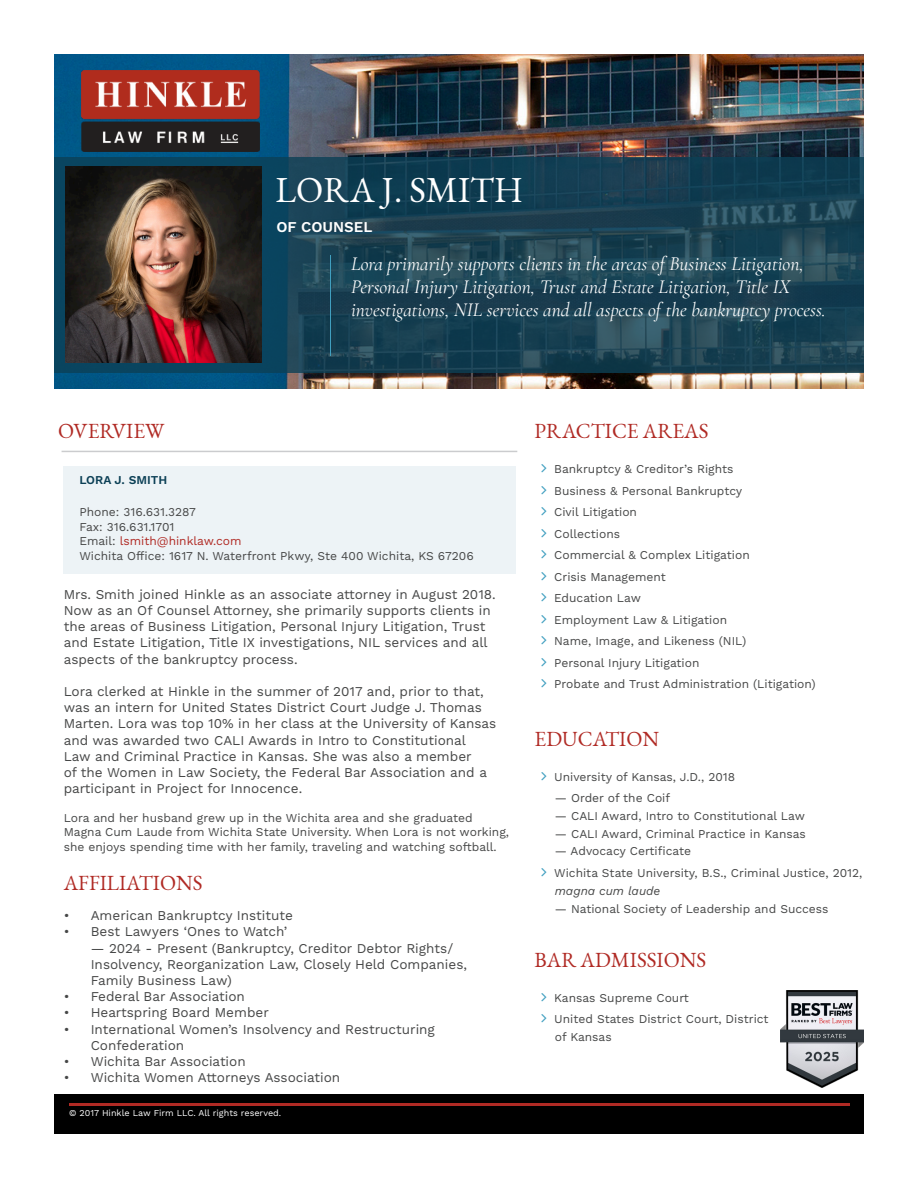
<style>
.page{position:relative;width:918px;height:1188px;background:#fff}
.page>*{position:absolute;margin:0;border:0;box-sizing:border-box;transform-origin:0 0}
.t1{font:35.7px "EB Garamond";color:#fff}
.t2{font:21px "EB Garamond";color:#b02a24}
.t3{font:italic 19.5px/23.4px "Cormorant Garamond";color:#fff}
.t4{font:600 15px "Work Sans";color:#fff}
.t5{font:13.5px/16.2px "Work Sans";color:#464747}
.t6{font:12px/14.4px "Work Sans";color:#464747}
.t7{font:12px "Work Sans";color:#b02a24}
.t8{font:italic 12px "Work Sans";color:#464747}
.t9{font:600 12px "Work Sans";color:#0c4056}
.t10{font:9px "Work Sans";color:#fff}
.s1{color:#464747}
</style>
<div class="page">
<div style="left:54px;top:1094px;width:810px;height:40px;background:#000"></div>
<hr style="left:69px;top:1104px;width:781px;height:2px;background:#b02a24">
<img style="left:54px;top:54px;width:810px;height:335px">
<img style="left:82px;top:70px;width:177px;height:81px">
<svg style="left:54px;top:157px;width:810px;height:216px;background:#194254"></svg>
<hr style="left:62px;top:451px;width:455px;height:1px;background:#cbccce">
<div style="left:63px;top:466px;width:452px;height:107px;background:#edf3f6"></div>
<img style="left:66px;top:166px;width:196px;height:196px">
<hr style="left:330px;top:256px;width:1px;height:100px;background:#409fc0">
<img style="left:781px;top:990px;width:83px;height:98px">
<p class="t1" style="left:275px;top:167px;width:249px">LORA J. SMITH</p>
<p class="t4" style="left:276px;top:218px;width:97px">OF COUNSEL</p>
<p class="t3" style="left:351px;top:252px;width:476px">Lora primarily supports clients in the areas of Business Litigation,<br>Personal Injury Litigation, Trust and Estate Litigation, Title IX investigations, NIL services and all aspects of the bankruptcy process.</p>
<p class="t2" style="left:58px;top:417px;width:108px">OVERVIEW</p>
<p class="t9" style="left:79px;top:473px;width:89px">LORA J. SMITH</p>
<p class="t6" style="left:79px;top:506px;width:118px">Phone: 316.631.3287</p>
<p class="t6" style="left:79px;top:520px;width:97px">Fax: 316.631.1701</p>
<p class="t7" style="left:79px;top:534px;width:164px"><span class="s1">Email:</span> lsmith@hinklaw.com</p>
<p class="t6" style="left:79px;top:549px;width:396px">Wichita Office: 1617 N. Waterfront Pkwy, Ste 400 Wichita, KS 67206</p>
<p class="t5" style="left:64px;top:587px;width:434px">Mrs. Smith joined Hinkle as an associate attorney in August 2018.<br>Now as an Of Counsel Attorney, she primarily supports clients in the areas of Business Litigation, Personal Injury Litigation, Trust and Estate Litigation, Title IX investigations, NIL services and all aspects of the bankruptcy process.</p>
<p class="t5" style="left:64px;top:684px;width:434px">Lora clerked at Hinkle in the summer of 2017 and, prior to that, was an intern for United States District Court Judge J. Thomas Marten. Lora was top 10% in her class at the University of Kansas and was awarded two CALI Awards in Intro to Constitutional Law and Criminal Practice in Kansas. She was also a member<br>of the Women in Law Society, the Federal Bar Association and a participant in Project for Innocence.</p>
<p class="t6" style="left:64px;top:811px;width:447px">Lora and her husband grew up in the Wichita area and she graduated<br>Magna Cum Laude from Wichita State University. When Lora is not working, she enjoys spending time with her family, traveling and watching softball.</p>
<p class="t2" style="left:64px;top:870px;width:140px">AFFILIATIONS</p>
<p class="t5" style="left:64px;top:908px;width:231px">• American Bankruptcy Institute</p>
<p class="t5" style="left:64px;top:924px;width:225px">• Best Lawyers ‘Ones to Watch’</p>
<p class="t5" style="left:91px;top:940px;width:378px">— 2024 - Present (Bankruptcy, Creditor Debtor Rights/<br>Insolvency, Reorganization Law, Closely Held Companies,<br>Family Business Law)</p>
<p class="t5" style="left:64px;top:989px;width:183px">• Federal Bar Association</p>
<p class="t5" style="left:64px;top:1005px;width:207px">• Heartspring Board Member</p>
<p class="t5" style="left:91px;top:1021px;width:346px;text-indent:-27px">• International Women’s Insolvency and Restructuring<br>Confederation</p>
<p class="t5" style="left:64px;top:1054px;width:184px">• Wichita Bar Association</p>
<p class="t5" style="left:64px;top:1070px;width:278px">• Wichita Women Attorneys Association</p>
<p class="t10" style="left:69px;top:1108px;width:214px">© 2017 Hinkle Law Firm LLC. All rights reserved.</p>
<p class="t2" style="left:535px;top:417px;width:176px">PRACTICE AREAS</p>
<p class="t6" style="left:554px;top:462px;width:181px">Bankruptcy &amp; Creditor’s Rights</p>
<p class="t6" style="left:554px;top:484px;width:190px">Business &amp; Personal Bankruptcy</p>
<p class="t6" style="left:554px;top:505px;width:84px">Civil Litigation</p>
<p class="t6" style="left:554px;top:527px;width:67px">Collections</p>
<p class="t6" style="left:554px;top:548px;width:197px">Commercial &amp; Complex Litigation</p>
<p class="t6" style="left:554px;top:570px;width:113px">Crisis Management</p>
<p class="t6" style="left:554px;top:591px;width:88px">Education Law</p>
<p class="t6" style="left:554px;top:613px;width:174px">Employment Law &amp; Litigation</p>
<p class="t6" style="left:554px;top:634px;width:194px">Name, Image, and Likeness (NIL)</p>
<p class="t6" style="left:554px;top:656px;width:147px">Personal Injury Litigation</p>
<p class="t6" style="left:554px;top:677px;width:263px">Probate and Trust Administration (Litigation)</p>
<p class="t2" style="left:535px;top:725px;width:126px">EDUCATION</p>
<p class="t6" style="left:554px;top:770px;width:182px">University of Kansas, J.D., 2018</p>
<p class="t6" style="left:555px;top:791px;width:117px">— Order of the Coif</p>
<p class="t6" style="left:555px;top:809px;width:252px">— CALI Award, Intro to Constitutional Law</p>
<p class="t6" style="left:555px;top:827px;width:253px">— CALI Award, Criminal Practice in Kansas</p>
<p class="t6" style="left:555px;top:845px;width:138px">— Advocacy Certificate</p>
<p class="t6" style="left:554px;top:866px;width:310px">Wichita State University, B.S., Criminal Justice, 2012,</p>
<p class="t8" style="left:555px;top:882px;width:107px">magna cum laude</p>
<p class="t6" style="left:555px;top:902px;width:275px">— National Society of Leadership and Success</p>
<p class="t2" style="left:535px;top:946px;width:173px">BAR ADMISSIONS</p>
<p class="t6" style="left:554px;top:991px;width:136px">Kansas Supreme Court</p>
<p class="t6" style="left:554px;top:1012px;width:216px">United States District Court, District</p>
<p class="t6" style="left:555px;top:1030px;width:58px">of Kansas</p>
</div>
